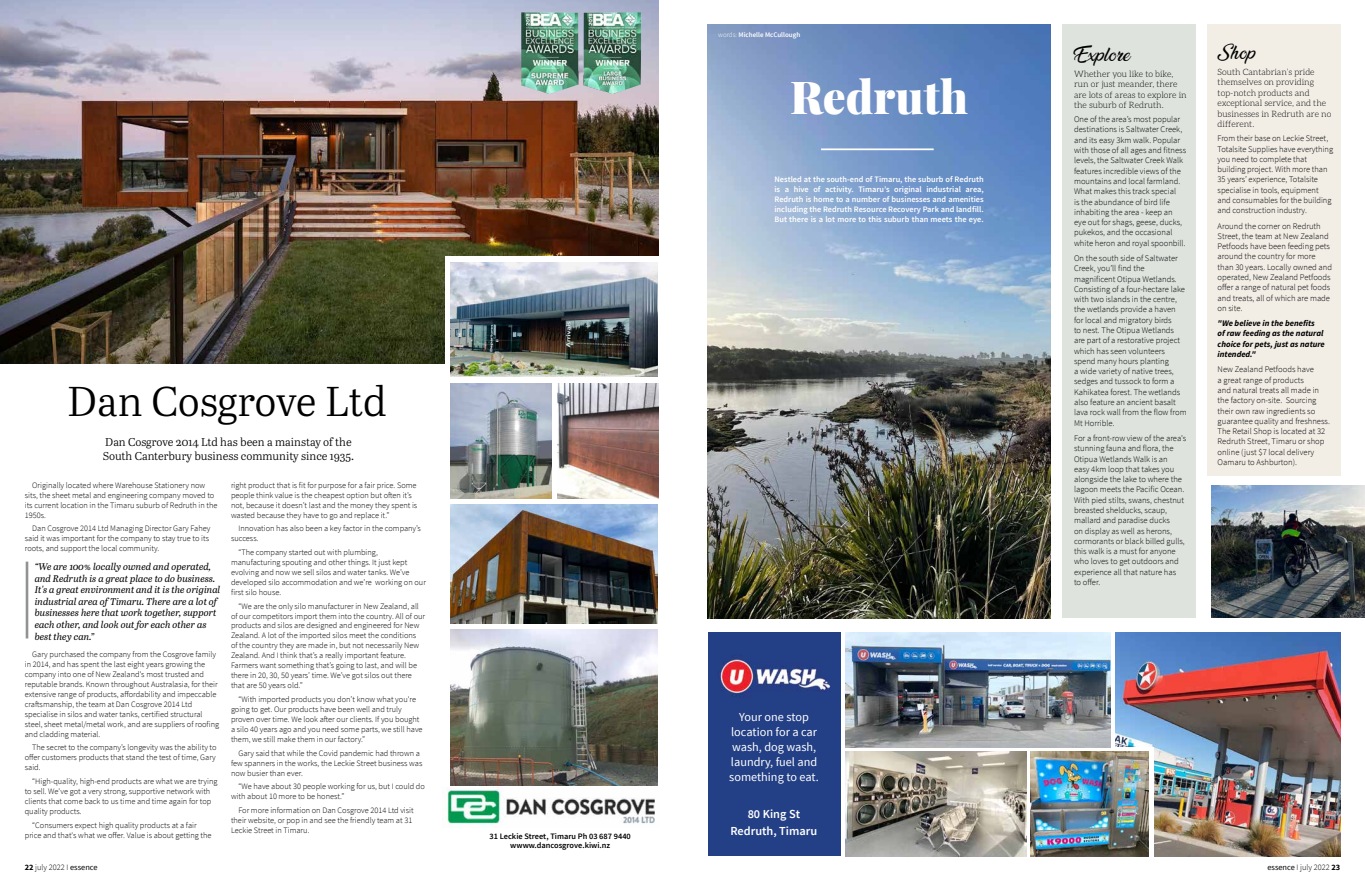
<style>
.page{position:relative;width:1365px;height:881px;background:#fff}
.page>*{position:absolute;margin:0;border:0;box-sizing:border-box;transform-origin:0 0}
.t1{font:900 45.5px "Playfair Display";color:#fff}
.t2{font:41.56px "Abril Text Lt";letter-spacing:-.005em;color:#000}
.t3{font:16.62px "Ananda";color:#000}
.t4{font:12.25px/14.9px "Source Sans Pro";color:#fff;text-align:center}
.t5{font:600 12.25px/16.4px "Source Sans Pro";color:#fff;text-align:center}
.t6{font:11.38px/13.7px "Abril Text Lt";color:#000}
.t7{font:italic 9.62px/11.5px "Abril Text";color:#000}
.t8{font:300 8.75px/10.5px "Aleo";color:#000}
.t9{font:300 8.58px/10.3px "Source Sans Pro";color:#000}
.t10{font:italic 700 8.58px/10.3px "Source Sans Pro";color:#000}
.t11{font:300 8.31px/10px "Source Sans Pro";color:#000}
.t12{font:600 8.31px/10px "Source Sans Pro";color:#fff;text-align:justify}
.t13{font:600 8.31px/9.6px "Source Sans Pro";color:#000;text-align:center}
.t14{font:600 7px "Source Sans Pro";color:#fff}
.s1{font-weight:300}
.s2{font-weight:700}
.s3{font-weight:400}
</style>
<div class="page">
<div style="left:1061px;top:25px;width:134px;height:593px;background:#dee3dd"></div>
<div style="left:707px;top:632px;width:133px;height:224px;background:#233f85"></div>
<img style="left:1115px;top:632px;width:225px;height:224px">
<img style="left:845px;top:751px;width:181px;height:105px">
<img style="left:719px;top:657px;width:111px;height:40px">
<div style="left:1101px;top:747px;width:52px;height:109px;background:linear-gradient(to right,#fff,#fff)"></div>
<img style="left:1030px;top:751px;width:118px;height:105px">
<img style="left:845px;top:632px;width:265px;height:115px">
<img style="left:0;top:0;width:658px;height:363px">
<img style="left:521px;top:12px;width:120px;height:82px">
<img style="left:442px;top:787px;width:213px;height:38px">
<img style="left:450px;top:629px;width:207px;height:156px">
<img style="left:450px;top:505px;width:207px;height:118px">
<div style="left:445px;top:256px;width:224px;height:166px;background:#fff"></div>
<hr style="left:26px;top:561px;width:2px;height:77px;background:#919392">
<img style="left:450px;top:262px;width:207px;height:114px">
<img style="left:450px;top:383px;width:101px;height:116px">
<img style="left:557px;top:383px;width:101px;height:116px">
<img style="left:707px;top:25px;width:343px;height:593px">
<hr style="left:821px;top:148px;width:112px;height:2px;background:#fff">
<div style="left:1206px;top:25px;width:134px;height:451px;background:#f2eee6"></div>
<img style="left:1211px;top:485px;width:153px;height:133px">
<h2 class="t2" style="left:67px;top:371px;width:320px">Dan Cosgrove Ltd</h2>
<h3 class="t6" style="left:103px;top:435px;width:253px">Dan Cosgrove 2014 Ltd has been a mainstay of the<br>South Canterbury business community since 1935.</h3>
<p class="t11" style="left:25px;top:480px;width:194px;text-indent:7px">Originally located where Warehouse Stationery now sits, the sheet metal and engineering company moved to its current location in the Timaru suburb of Redruth in the 1950s.</p>
<p class="t11" style="left:25px;top:523px;width:187px;text-indent:7px">Dan Cosgrove 2014 Ltd Managing Director Gary Fahey said it was important for the company to stay true to its roots, and support the local community.</p>
<p class="t7" style="left:35px;top:560px;width:187px">“We are 100% locally owned and operated, and Redruth is a great place to do business.<br>It's a great environment and it is the original industrial area of Timaru. There are a lot of businesses here that work together, support each other, and look out for each other as best they can.”</p>
<p class="t11" style="left:25px;top:649px;width:196px;text-indent:7px">Gary purchased the company from the Cosgrove family in 2014, and has spent the last eight years growing the company into one of New Zealand's most trusted and reputable brands. Known throughout Australasia, for their extensive range of products, affordability and impeccable craftsmanship, the team at Dan Cosgrove 2014 Ltd specialise in silos and water tanks, certified structural steel, sheet metal/metal work, and are suppliers of roofing and cladding material.</p>
<p class="t11" style="left:25px;top:742px;width:193px;text-align:justify;text-indent:7px">The secret to the company’s longevity was the ability to offer customers products that stand the test of time, Gary said.</p>
<p class="t11" style="left:25px;top:776px;width:194px;text-indent:7px">“High-quality, high-end products are what we are trying to sell. We've got a very strong, supportive network with clients that come back to us time and time again for top quality products.</p>
<p class="t11" style="left:25px;top:820px;width:188px;text-indent:7px">“Consumers expect high quality products at a fair price and that's what we offer. Value is about getting the</p>
<p class="t11" style="left:231px;top:480px;width:188px">right product that is fit for purpose for a fair price. Some people think value is the cheapest option but often it’s not, because it doesn’t last and the money they spent is wasted because they have to go and replace it.”</p>
<p class="t11" style="left:231px;top:523px;width:191px;text-indent:7px">Innovation has also been a key factor in the company’s success.</p>
<p class="t11" style="left:231px;top:547px;width:196px;text-indent:7px">“The company started out with plumbing, manufacturing spouting and other things. It just kept evolving and now we sell silos and water tanks. We’ve developed silo accommodation and we’re working on our first silo house.</p>
<p class="t11" style="left:231px;top:600px;width:196px;text-indent:7px">“We are the only silo manufacturer in New Zealand, all of our competitors import them into the country. All of our products and silos are designed and engineered for New Zealand. A lot of the imported silos meet the conditions<br>of the country they are made in, but not necessarily New Zealand. And I think that’s a really important feature.<br>Farmers want something that’s going to last, and will be there in 20, 30, 50 years’ time. We’ve got silos out there that are 50 years old.”</p>
<p class="t11" style="left:231px;top:694px;width:193px;text-indent:7px">“With imported products you don’t know what you're going to get. Our products have been well and truly proven over time. We look after our clients. If you bought a silo 40 years ago and you need some parts, we still have them, we still make them in our factory.”</p>
<p class="t11" style="left:231px;top:748px;width:193px;text-indent:7px">Gary said that while the Covid pandemic had thrown a few spanners in the works, the Leckie Street business was now busier than ever.</p>
<p class="t11" style="left:231px;top:781px;width:195px;text-indent:7px">“We have about 30 people working for us, but I could do with about 10 more to be honest.”</p>
<p class="t11" style="left:231px;top:805px;width:184px;text-indent:7px">For more information on Dan Cosgrove 2014 Ltd visit their website, or pop in and see the friendly team at 31<br>Leckie Street in Timaru.</p>
<p class="t13" style="left:489px;top:831px;width:143px">31 Leckie Street, Timaru Ph 03 687 9440 wwww.dancosgrove.kiwi.nz</p>
<p class="t14" style="left:718px;top:31px;width:84px"><span class="s1">words:</span> Michelle McCullough</p>
<h1 class="t1" style="left:790px;top:61px;width:179px">Redruth</h1>
<p class="t12" style="left:774px;top:174px;width:211px">Nestled at the south-end of Timaru, the suburb of Redruth is a hive of activity. Timaru’s original industrial area, Redruth is home to a number of businesses and amenities including the Redruth Resource Recovery Park and landfill.<br>But there is a lot more to this suburb than meets the eye.</p>
<h3 class="t4" style="left:729px;top:710px;width:91px">Your one stop location for a car wash, dog wash, laundry, fuel and something to eat.</h3>
<h3 class="t5" style="left:730px;top:806px;width:88px">80 King St<br>Redruth, Timaru</h3>
<h3 class="t3" style="left:1073px;top:46px;width:57px">Explore</h3>
<p class="t8" style="left:1073px;top:68px;width:114px">Whether you like to bike, run or just meander, there are lots of areas to explore in the suburb of Redruth.</p>
<p class="t9" style="left:1073px;top:114px;width:114px">One of the area’s most popular destinations is Saltwater Creek, and its easy 3km walk. Popular with those of all ages and fitness levels, the Saltwater Creek Walk features incredible views of the mountains and local farmland.<br>What makes this track special<br>is the abundance of bird life inhabiting the area - keep an eye out for shags, geese, ducks, pukekos, and the occasional white heron and royal spoonbill.</p>
<p class="t9" style="left:1073px;top:253px;width:114px">On the south side of Saltwater<br>Creek, you’ll find the magnificent Otipua Wetlands.<br>Consisting of a four-hectare lake with two islands in the centre, the wetlands provide a haven for local and migratory birds<br>to nest. The Otipua Wetlands are part of a restorative project which has seen volunteers spend many hours planting<br>a wide variety of native trees, sedges and tussock to form a<br>Kahikatea forest. The wetlands also feature an ancient basalt lava rock wall from the flow from<br>Mt Horrible.</p>
<p class="t9" style="left:1073px;top:433px;width:114px">For a front-row view of the area's stunning fauna and flora, the<br>Otipua Wetlands Walk is an<br>easy 4km loop that takes you alongside the lake to where the lagoon meets the Pacific Ocean.<br>With pied stilts, swans, chestnut breasted shelducks, scaup, mallard and paradise ducks<br>on display as well as herons, cormorants or black billed gulls, this walk is a must for anyone who loves to get outdoors and experience all that nature has<br>to offer.</p>
<h3 class="t3" style="left:1217px;top:44px;width:40px">Shop</h3>
<p class="t8" style="left:1217px;top:66px;width:115px">South Cantabrian’s pride themselves on providing top-notch products and exceptional service, and the businesses in Redruth are no different.</p>
<p class="t9" style="left:1217px;top:133px;width:117px">From their base on Leckie Street,<br>Totalsite Supplies have everything you need to complete that building project. With more than<br>35 years’ experience, Totalsite specialise in tools, equipment and consumables for the building and construction industry.</p>
<p class="t9" style="left:1217px;top:220px;width:116px">Around the corner on Redruth<br>Street, the team at New Zealand<br>Petfoods have been feeding pets around the country for more than 30 years. Locally owned and operated, New Zealand Petfoods offer a range of natural pet foods and treats, all of which are made on site.</p>
<p class="t10" style="left:1217px;top:318px;width:109px">"We believe in the benefits<br>of raw feeding as the natural choice for pets, just as nature intended."</p>
<p class="t9" style="left:1217px;top:364px;width:114px">New Zealand Petfoods have<br>a great range of products<br>and natural treats all made in the factory on-site. Sourcing their own raw ingredients so guarantee quality and freshness.<br>The Retail Shop is located at 32<br>Redruth Street, Timaru or shop online (just $7 local delivery<br>Oamaru to Ashburton).</p>
<p class="t11" style="left:25px;top:862px;width:74px"><span class="s2">22</span> july 2022 I <span class="s3">essence</span></p>
<p class="t11" style="left:1267px;top:862px;width:74px"><span class="s3">essence</span> I july 2022 <span class="s2">23</span></p>
</div>
